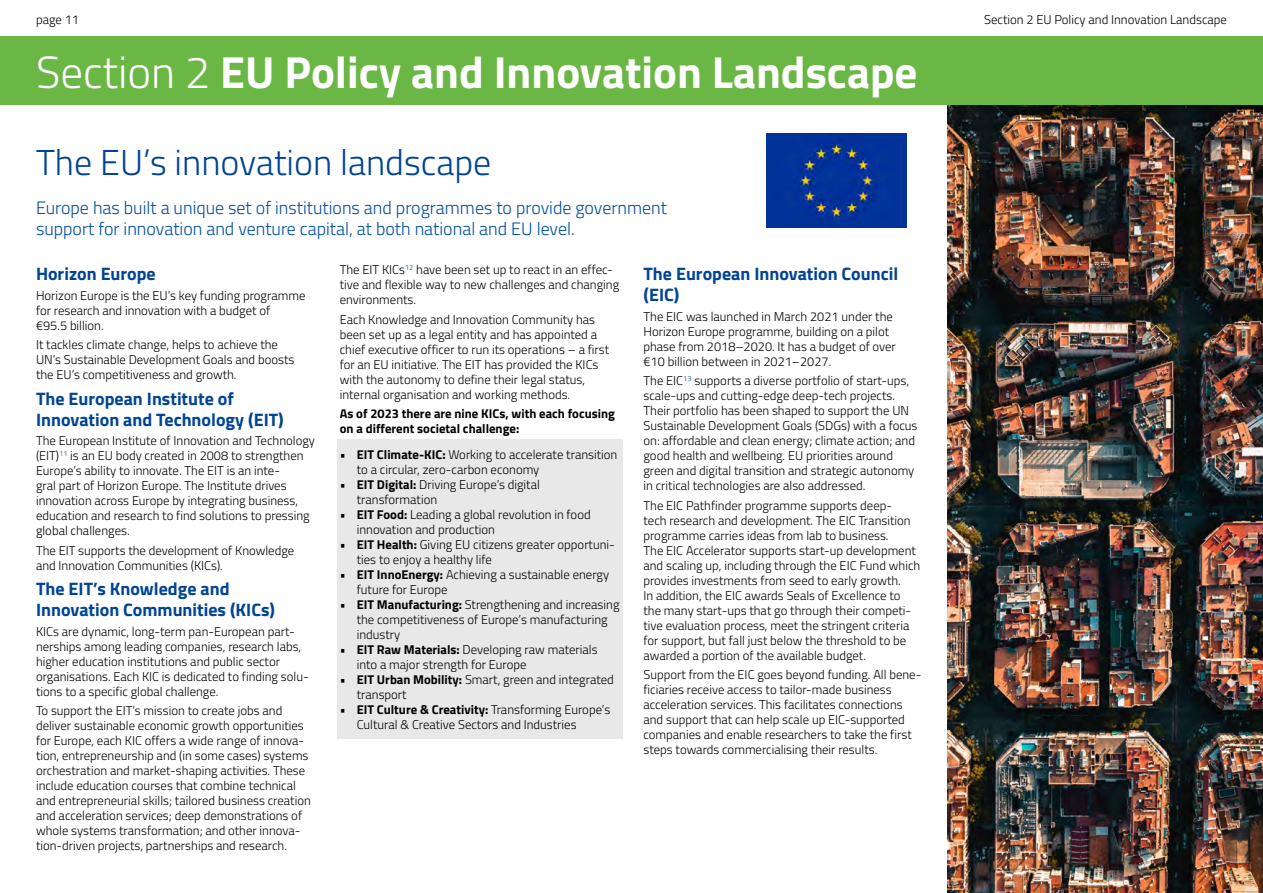
<style>
.page{position:relative;width:1263px;height:893px;background:#fff}
.page>*{position:absolute;margin:0;border:0;box-sizing:border-box;transform-origin:0 0}
.t1{font:700 45px "Titillium Web";color:#fff}
.t2{font:300 36px "Titillium Web";color:#004494}
.t3{font:700 18px/21px "Titillium Web";color:#004494}
.t4{font:300 18px/21px "Titillium Web";color:#034ea2}
.t5{font:300 12.75px/15px "Titillium Web";color:#000}
.t6{font:700 12.75px/15px "Titillium Web";color:#000}
.s1{font-weight:300}
.s2{font-weight:700}
</style>
<div class="page">
<img style="left:947px;top:106px;width:316px;height:787px">
<div style="left:0;top:37px;width:1263px;height:68px;background:#6bb745"></div>
<div style="left:337px;top:440px;width:285px;height:43px;background:#e8e8e8"></div>
<div style="left:337px;top:470px;width:285px;height:43px;background:#e8e8e8"></div>
<div style="left:337px;top:500px;width:285px;height:43px;background:#e8e8e8"></div>
<div style="left:337px;top:530px;width:285px;height:43px;background:#e8e8e8"></div>
<div style="left:337px;top:560px;width:285px;height:43px;background:#e8e8e8"></div>
<div style="left:337px;top:590px;width:285px;height:58px;background:#e8e8e8"></div>
<div style="left:337px;top:635px;width:285px;height:43px;background:#e8e8e8"></div>
<div style="left:337px;top:665px;width:285px;height:43px;background:#e8e8e8"></div>
<div style="left:337px;top:695px;width:285px;height:43px;background:#e8e8e8"></div>
<img style="left:766px;top:134px;width:140px;height:93px">
<p class="t5" style="left:36px;top:11px;width:45px">page 11</p>
<p class="t5" style="left:984px;top:11px;width:244px">Section 2 EU Policy and Innovation Landscape</p>
<h1 class="t1" style="left:36px;top:38px;width:883px"><span class="s1">Section 2</span> EU Policy and Innovation Landscape</h1>
<h2 class="t2" style="left:36px;top:136px;width:457px">The EU’s innovation landscape</h2>
<h3 class="t4" style="left:36px;top:196px;width:632px">Europe has built a unique set of institutions and programmes to provide government support for innovation and venture capital, at both national and EU level.</h3>
<h3 class="t3" style="left:36px;top:262px;width:121px">Horizon Europe</h3>
<p class="t5" style="left:36px;top:287px;width:271px">Horizon Europe is the EU’s key funding programme for research and innovation with a budget of<br>€95.5 billion.</p>
<p class="t5" style="left:36px;top:337px;width:260px">It tackles climate change, helps to achieve the<br>UN’s Sustainable Development Goals and boosts the EU’s competitiveness and growth.</p>
<h3 class="t3" style="left:36px;top:387px;width:249px">The European Institute of<br>Innovation and Technology (EIT)</h3>
<p class="t5" style="left:36px;top:433px;width:280px">The European Institute of Innovation and Technology (EIT)<sup>11</sup> is an EU body created in 2008 to strengthen Europe’s ability to innovate. The EIT is an inte-<br>gral part of Horizon Europe. The Institute drives innovation across Europe by integrating business, education and research to find solutions to pressing global challenges.</p>
<p class="t5" style="left:36px;top:542px;width:260px">The EIT supports the development of Knowledge and Innovation Communities (KICs).</p>
<h3 class="t3" style="left:36px;top:577px;width:240px">The EIT’s Knowledge and<br>Innovation Communities (KICs)</h3>
<p class="t5" style="left:36px;top:623px;width:274px">KICs are dynamic, long-term pan-European part&shy;nerships among leading companies, research labs, higher education institutions and public sector organisations. Each KIC is dedicated to finding solu&shy;tions to a specific global challenge.</p>
<p class="t5" style="left:36px;top:703px;width:276px">To support the EIT’s mission to create jobs and deliver sustainable economic growth opportunities for Europe, each KIC offers a wide range of innova&shy;tion, entrepreneurship and (in some cases) systems orchestration and market-shaping activities. These include education courses that combine technical and entrepreneurial skills; tailored business creation and acceleration services; deep demonstrations of whole systems transformation; and other innova&shy;tion-driven projects, partnerships and research.</p>
<p class="t5" style="left:340px;top:262px;width:281px">The EIT KICs<sup>12</sup> have been set up to react in an effec&shy;tive and flexible way to new challenges and changing environments.</p>
<p class="t5" style="left:340px;top:311px;width:271px">Each Knowledge and Innovation Community has been set up as a legal entity and has appointed a chief executive officer to run its operations – a first for an EU initiative. The EIT has provided the KICs with the autonomy to define their legal status, internal organisation and working methods.</p>
<p class="t6" style="left:340px;top:406px;width:277px">As of 2023 there are nine KICs, with each focusing on a different societal challenge:</p>
<p class="t5" style="left:357px;top:446px;width:262px;text-indent:-17px">• <span class="s2">EIT Climate-KIC:</span> Working to accelerate transition to a circular, zero-carbon economy</p>
<p class="t5" style="left:357px;top:476px;width:185px;text-indent:-17px">• <span class="s2">EIT Digital:</span> Driving Europe’s digital transformation</p>
<p class="t5" style="left:357px;top:506px;width:235px;text-indent:-17px">• <span class="s2">EIT Food:</span> Leading a global revolution in food innovation and production</p>
<p class="t5" style="left:357px;top:536px;width:260px;text-indent:-17px">• <span class="s2">EIT Health:</span> Giving EU citizens greater opportuni&shy;ties to enjoy a healthy life</p>
<p class="t5" style="left:357px;top:566px;width:254px;text-indent:-17px">• <span class="s2">EIT InnoEnergy:</span> Achieving a sustainable energy future for Europe</p>
<p class="t5" style="left:357px;top:596px;width:264px;text-indent:-17px">• <span class="s2">EIT Manufacturing:</span> Strengthening and increasing the competitiveness of Europe’s manufacturing industry</p>
<p class="t5" style="left:357px;top:641px;width:242px;text-indent:-17px">• <span class="s2">EIT Raw Materials:</span> Developing raw materials into a major strength for Europe</p>
<p class="t5" style="left:357px;top:671px;width:259px;text-indent:-17px">• <span class="s2">EIT Urban Mobility:</span> Smart, green and integrated transport</p>
<p class="t5" style="left:357px;top:701px;width:255px;text-indent:-17px">• <span class="s2">EIT Culture &amp; Creativity:</span> Transforming Europe’s<br>Cultural &amp; Creative Sectors and Industries</p>
<h3 class="t3" style="left:643px;top:262px;width:256px">The European Innovation Council (EIC)</h3>
<p class="t5" style="left:643px;top:308px;width:254px">The EIC was launched in March 2021 under the Horizon Europe programme, building on a pilot phase from 2018–2020. It has a budget of over €10 billion between in 2021–2027.</p>
<p class="t5" style="left:643px;top:373px;width:276px">The EIC<sup>13</sup> supports a diverse portfolio of start-ups, scale-ups and cutting-edge deep-tech projects.<br>Their portfolio has been shaped to support the UN Sustainable Development Goals (SDGs) with a focus on: affordable and clean energy; climate action; and good health and wellbeing. EU priorities around green and digital transition and strategic autonomy in critical technologies are also addressed.</p>
<p class="t5" style="left:643px;top:497px;width:278px">The EIC Pathfinder programme supports deep-<br>tech research and development. The EIC Transition programme carries ideas from lab to business.<br>The EIC Accelerator supports start-up development and scaling up, including through the EIC Fund which provides investments from seed to early growth.<br>In addition, the EIC awards Seals of Excellence to the many start-ups that go through their competi&shy;tive evaluation process, meet the stringent criteria for support, but fall just below the threshold to be awarded a portion of the available budget.</p>
<p class="t5" style="left:643px;top:666px;width:279px">Support from the EIC goes beyond funding. All bene&shy;ficiaries receive access to tailor-made business acceleration services. This facilitates connections and support that can help scale up EIC-supported companies and enable researchers to take the first steps towards commercialising their results.</p>
</div>
